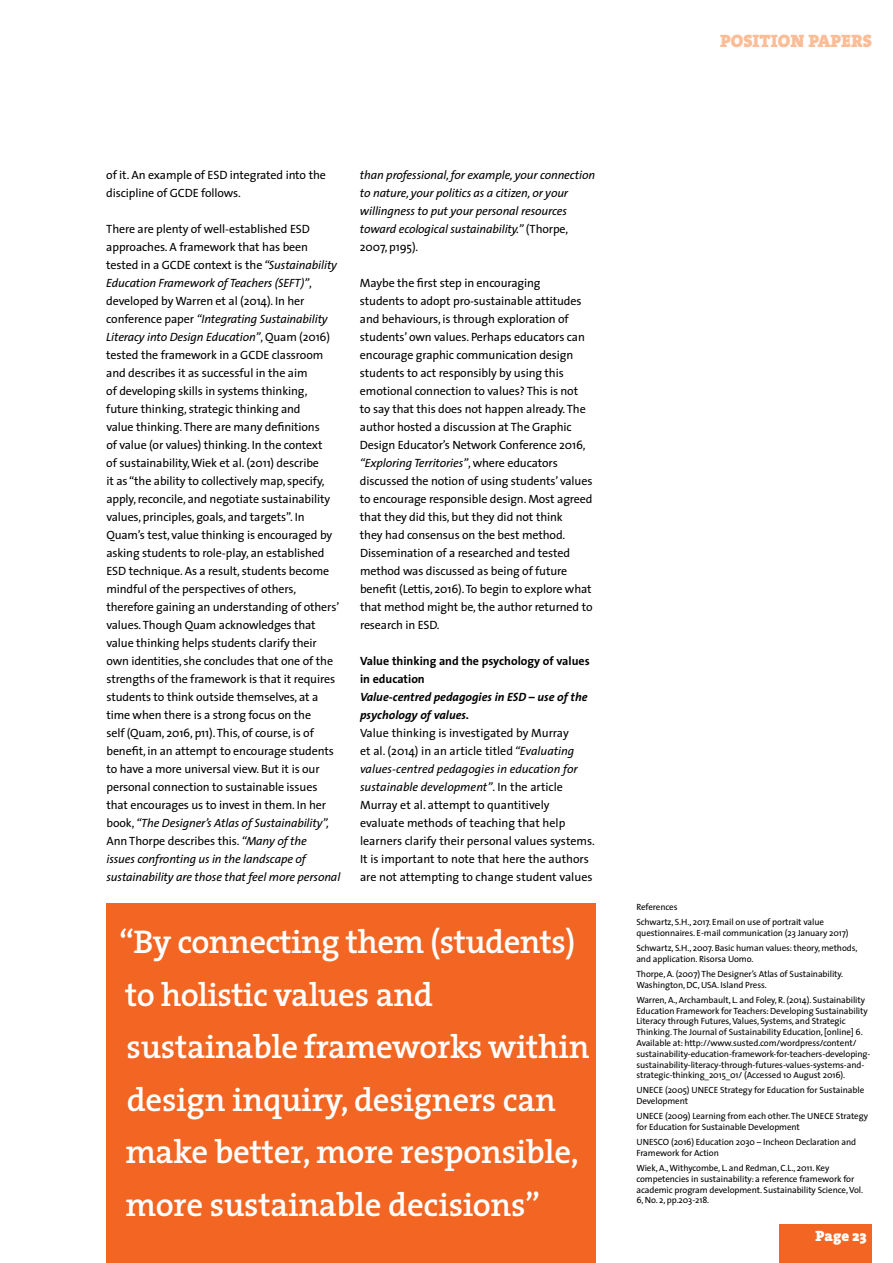
<style>
.page{position:relative;width:893px;height:1263px;background:#fff}
.page>*{position:absolute;margin:0;border:0;box-sizing:border-box;transform-origin:0 0}
.t1{font:600 33px/52.5px "The Serif";letter-spacing:-.01em;color:#fff}
.t2{font:18px "The Serif Black Caps";color:#fbbd97}
.t3{font:900 15px "The Serif";color:#fff}
.t4{font:12px/18px "The Sans";letter-spacing:-.01em;color:#000}
.t5{font:italic 12px/18px "The Sans";letter-spacing:-.01em;color:#000}
.t6{font:italic 700 12px/18px "The Sans";color:#000}
.t7{font:700 12px/18px "The Sans";color:#000}
.t8{font:9px/10.8px "The Sans";letter-spacing:-.01em;color:#000}
.s1{font-style:italic}
.s2{font-style:normal}
</style>
<div class="page">
<div style="left:780px;top:1225px;width:92px;height:38px;background:#f26522"></div>
<div style="left:106px;top:904px;width:489px;height:359px;background:#f26522"></div>
<h2 class="t2" style="left:720px;top:25px;width:153px">POSITION PAPERS</h2>
<p class="t4" style="left:106px;top:165px;width:221px">of it. An example of ESD integrated into the discipline of GCDE follows.</p>
<p class="t4" style="left:106px;top:219px;width:236px">There are plenty of well-established ESD approaches. A framework that has been tested in a GCDE context is the <span class="s1">“Sustainability Education Framework of Teachers (SEFT)”</span>, developed by Warren et al (2014). In her conference paper <span class="s1">“Integrating Sustainability Literacy into Design Education”</span>, Quam (2016) tested the framework in a GCDE classroom and describes it as successful in the aim<br>of developing skills in systems thinking, future thinking, strategic thinking and<br>value thinking.There are many definitions<br>of value (or values) thinking. In the context<br>of sustainability,Wiek et al. (2011) describe<br>it as “the ability to collectively map, specify, apply, reconcile, and negotiate sustainability values, principles, goals, and targets”. In Quam’s test, value thinking is encouraged by asking students to role-play, an established ESD technique. As a result, students become mindful of the perspectives of others, therefore gaining an understanding of others’ values.Though Quam acknowledges that value thinking helps students clarify their own identities, she concludes that one of the strengths of the framework is that it requires students to think outside themselves, at a time when there is a strong focus on the<br>self (Quam, 2016, p11).This, of course, is of benefit, in an attempt to encourage students to have a more universal view. But it is our personal connection to sustainable issues that encourages us to invest in them. In her book, <span class="s1">“The Designer’s Atlas of Sustainability”, </span>Ann Thorpe describes this. <span class="s1">“Many of the<br>issues confronting us in the landscape of sustainability are those that feel more personal</span></p>
<p class="t5" style="left:360px;top:165px;width:237px">than professional, for example, your connection to nature, your politics as a citizen, or your willingness to put your personal resources toward ecological sustainability.” <span class="s2">(Thorpe, 2007, p195).</span></p>
<p class="t4" style="left:360px;top:273px;width:234px">Maybe the first step in encouraging<br>students to adopt pro-sustainable attitudes and behaviours, is through exploration of students’own values. Perhaps educators can encourage graphic communication design students to act responsibly by using this emotional connection to values? This is not<br>to say that this does not happen already.The author hosted a discussion at The Graphic Design Educator’s Network Conference 2016, <span class="s1">“Exploring Territories”</span>, where educators discussed the notion of using students’ values to encourage responsible design. Most agreed that they did this, but they did not think<br>they had consensus on the best method.<br>Dissemination of a researched and tested method was discussed as being of future benefit (Lettis, 2016).To begin to explore what that method might be, the author returned to research in ESD.</p>
<p class="t7" style="left:360px;top:651px;width:231px">Value thinking and the psychology of values in education</p>
<p class="t6" style="left:360px;top:687px;width:229px">Value-centred pedagogies in ESD – use of the psychology of values.</p>
<p class="t4" style="left:360px;top:723px;width:236px">Value thinking is investigated by Murray<br>et al. (2014) in an article titled <span class="s1">“Evaluating values-centred pedagogies in education for sustainable development”</span>. In the article Murray et al. attempt to quantitively evaluate methods of teaching that help learners clarify their personal values systems.<br>It is important to note that here the authors are not attempting to change student values</p>
<h1 class="t1" style="left:119px;top:915px;width:472px">“By connecting them (students) to holistic values and sustainable frameworks within design inquiry, designers can make better, more responsible, more sustainable decisions”</h1>
<p class="t8" style="left:636px;top:899px;width:189px;line-height:15px">References<br>Schwartz, S.H., 2017. Email on use of portrait value</p>
<p class="t8" style="left:636px;top:925px;width:223px;line-height:15px">questionnaires. E-mail communication (23 January 2017)<br>Schwartz, S.H., 2007. Basic human values: theory, methods,</p>
<p class="t8" style="left:636px;top:951px;width:208px;line-height:15px">and application. Risorsa Uomo.<br>Thorpe, A. (2007) The Designer’s Atlas of Sustainability.</p>
<p class="t8" style="left:636px;top:977px;width:230px;line-height:15px">Washington, DC, USA. Island Press.<br>Warren, A., Archambault, L. and Foley, R. (2014). Sustainability</p>
<p class="t8" style="left:636px;top:1005px;width:236px">Education Framework for Teachers: Developing Sustainability Literacy through Futures,Values, Systems, and Strategic Thinking.The Journal of Sustainability Education, [online] 6.<br>Available at: http://www.susted.com/wordpress/content/ sustainability-education-framework-for-teachers-developing&shy;sustainability-literacy-through-futures-values-systems-and&shy;strategic-thinking_2015_01/ (Accessed 10 August 2016).</p>
<p class="t8" style="left:636px;top:1085px;width:229px">UNECE (2005) UNECE Strategy for Education for Sustainable<br>Development</p>
<p class="t8" style="left:636px;top:1110px;width:233px">UNECE (2009) Learning from each other.The UNECE Strategy for Education for Sustainable Development</p>
<p class="t8" style="left:636px;top:1136px;width:221px">UNESCO (2016) Education 2030 – Incheon Declaration and<br>Framework for Action</p>
<p class="t8" style="left:636px;top:1162px;width:228px">Wiek, A.,Withycombe, L. and Redman, C.L., 2011. Key competencies in sustainability: a reference framework for academic program development. Sustainability Science,Vol.<br>6, No. 2, pp.203-218.</p>
<p class="t3" style="left:815px;top:1223px;width:53px">Page 23</p>
</div>
